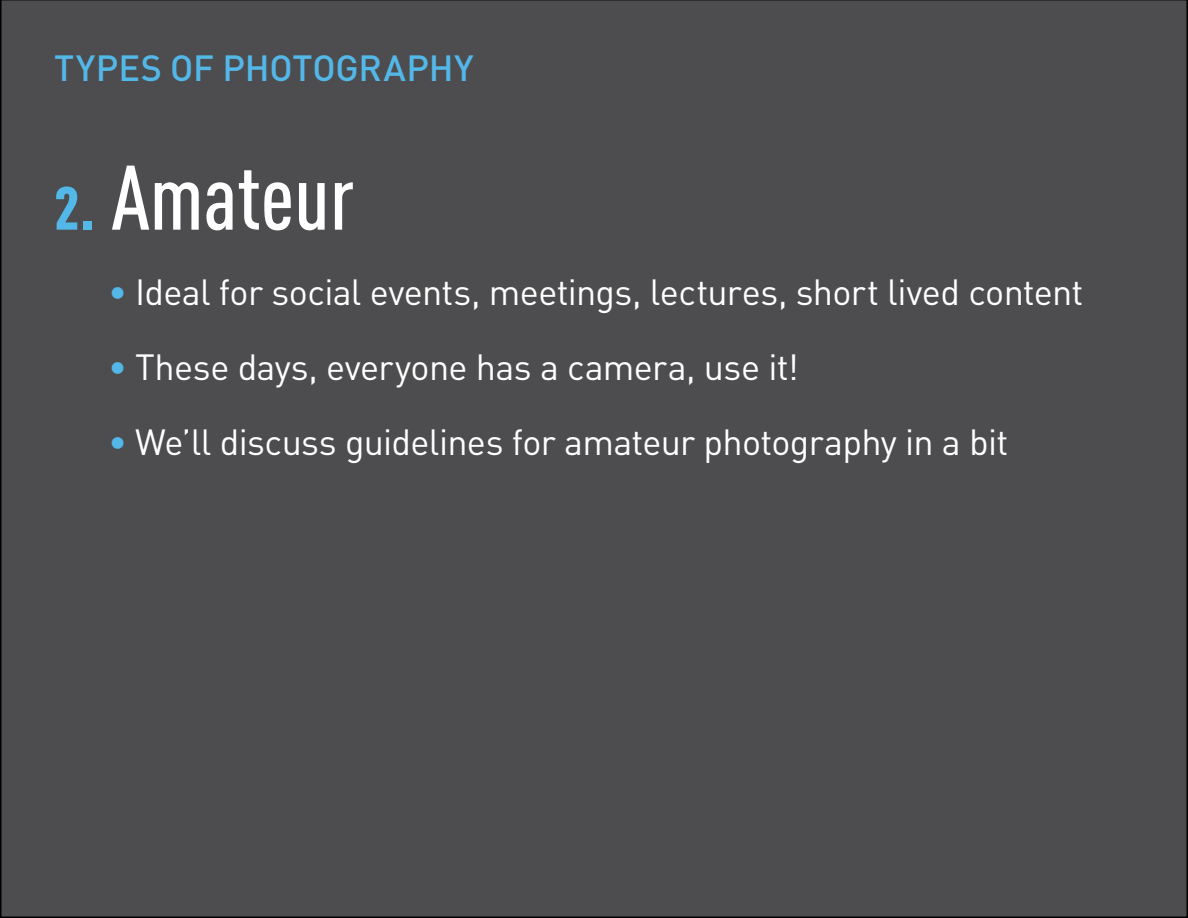
<style>
.page{position:relative;width:1188px;height:918px;background:#4d4d4f}
.page>*{position:absolute;margin:0;border:0;box-sizing:border-box;transform-origin:0 0}
.t1{font:500 condensed 90px "DIN Pro";color:#fff}
.t2{font:36px "DIN Pro";letter-spacing:-.02em;color:#fff}
.t3{font:500 36px "DIN Pro";letter-spacing:-.005em;color:#53b7e8}
.s1{font-weight:900;font-size:60px;color:#53b7e8}
.s2{color:#53b7e8}
</style>
<div class="page">
<p class="t3" style="left:54px;top:44px;width:421px">TYPES OF PHOTOGRAPHY</p>
<h1 class="t1" style="left:54px;top:144px;width:302px"><span class="s1">2.</span> Amateur</h1>
<p class="t2" style="left:108px;top:267px;width:977px"><span class="s2">•</span> Ideal for social events, meetings, lectures, short lived content</p>
<p class="t2" style="left:108px;top:342px;width:692px"><span class="s2">•</span> These days, everyone has a camera, use it!</p>
<p class="t2" style="left:108px;top:417px;width:902px"><span class="s2">•</span> We’ll discuss guidelines for amateur photography in a bit</p>
</div>
